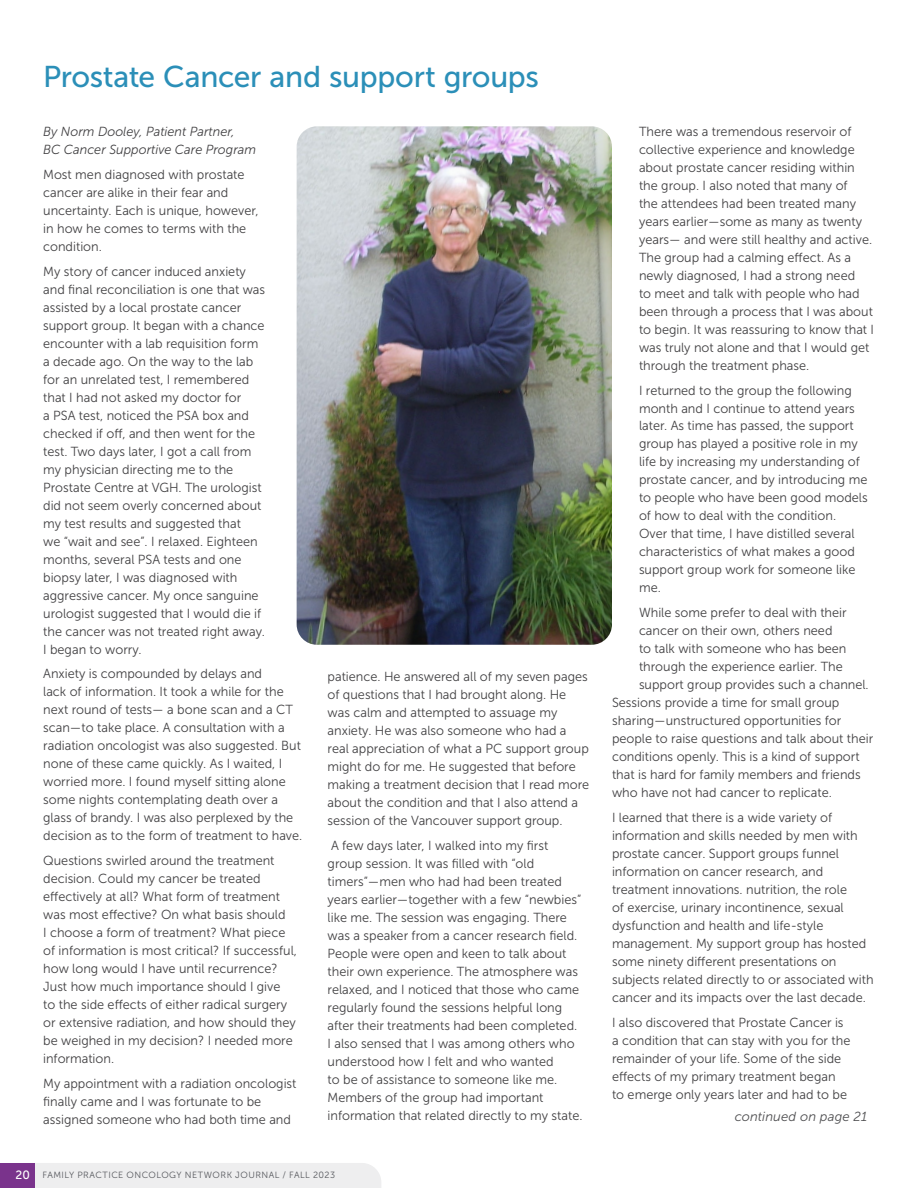
<style>
.page{position:relative;width:918px;height:1188px;background:#fff}
.page>*{position:absolute;margin:0;border:0;box-sizing:border-box;transform-origin:0 0}
.t1{font:30px "Museo Sans 500";letter-spacing:-.01em;color:#2b8fb8}
.t2{font:13.2px/18px "Museo Sans 300";color:#414042}
.t3{font:italic 13.2px/18px "Museo Sans 300";color:#414042}
.t4{font:italic 13.2px "Museo Sans 300";letter-spacing:.005em;color:#4d4d4f}
.t5{font:9px "Museo Sans 300";letter-spacing:.055em;color:#54565b}
.s1{font-family:"Museo Sans 500";font-size:12px;color:#fff}
</style>
<div class="page">
<img style="left:297px;top:126px;width:315px;height:519px">
<div style="left:35px;top:1163px;width:346px;height:25px;background:#eeeeef"></div>
<div style="left:0;top:1163px;width:35px;height:25px;background:#7a338c"></div>
<h1 class="t1" style="left:43px;top:61px;width:497px">Prostate Cancer and support groups</h1>
<p class="t3" style="left:43px;top:123px;width:214px">By Norm Dooley, Patient Partner,<br>BC Cancer Supportive Care Program</p>
<p class="t2" style="left:43px;top:166px;width:217px">Most men diagnosed with prostate cancer are alike in their fear and uncertainty. Each is unique, however, in how he comes to terms with the condition.</p>
<p class="t2" style="left:43px;top:262px;width:224px">My story of cancer induced anxiety and final reconciliation is one that was assisted by a local prostate cancer support group. It began with a chance encounter with a lab requisition form a decade ago. On the way to the lab for an unrelated test, I remembered that I had not asked my doctor for<br>a PSA test, noticed the PSA box and checked if off, and then went for the test. Two days later, I got a call from my physician directing me to the Prostate Centre at VGH. The urologist did not seem overly concerned about my test results and suggested that<br>we “wait and see”. I relaxed. Eighteen months, several PSA tests and one biopsy later, I was diagnosed with aggressive cancer. My once sanguine urologist suggested that I would die if the cancer was not treated right away.<br>I began to worry.</p>
<p class="t2" style="left:43px;top:665px;width:261px">Anxiety is compounded by delays and<br>lack of information. It took a while for the next round of tests— a bone scan and a CT scan—to take place. A consultation with a radiation oncologist was also suggested. But none of these came quickly. As I waited, I worried more. I found myself sitting alone some nights contemplating death over a glass of brandy. I was also perplexed by the decision as to the form of treatment to have.</p>
<p class="t2" style="left:43px;top:852px;width:255px">Questions swirled around the treatment decision. Could my cancer be treated effectively at all? What form of treatment was most effective? On what basis should<br>I choose a form of treatment? What piece of information is most critical? If successful, how long would I have until recurrence?<br>Just how much importance should I give<br>to the side effects of either radical surgery or extensive radiation, and how should they be weighed in my decision? I needed more information.</p>
<p class="t2" style="left:43px;top:1074px;width:255px">My appointment with a radiation oncologist finally came and I was fortunate to be assigned someone who had both time and</p>
<p class="t2" style="left:328px;top:668px;width:263px">patience. He answered all of my seven pages of questions that I had brought along. He was calm and attempted to assuage my anxiety. He was also someone who had a real appreciation of what a PC support group might do for me. He suggested that before making a treatment decision that I read more about the condition and that I also attend a session of the Vancouver support group.</p>
<p class="t2" style="left:328px;top:837px;width:256px">A few days later, I walked into my first group session. It was filled with “old timers”—men who had had been treated years earlier—together with a few “newbies” like me. The session was engaging. There was a speaker from a cancer research field.<br>People were open and keen to talk about their own experience. The atmosphere was relaxed, and I noticed that those who came regularly found the sessions helpful long after their treatments had been completed.<br>I also sensed that I was among others who understood how I felt and who wanted<br>to be of assistance to someone like me.<br>Members of the group had important information that related directly to my state.</p>
<p class="t5" style="left:16px;top:1171px;width:321px"><span class="s1">20</span> FAMILY PRACTICE ONCOLOGY NETWORK JOURNAL / FALL 2023</p>
<p class="t2" style="left:639px;top:122px;width:237px">There was a tremendous reservoir of collective experience and knowledge about prostate cancer residing within the group. I also noted that many of<br>the attendees had been treated many years earlier—some as many as twenty years— and were still healthy and active.<br>The group had a calming effect. As a newly diagnosed, I had a strong need<br>to meet and talk with people who had been through a process that I was about to begin. It was reassuring to know that I was truly not alone and that I would get through the treatment phase.</p>
<p class="t2" style="left:639px;top:381px;width:230px">I returned to the group the following month and I continue to attend years later. As time has passed, the support group has played a positive role in my life by increasing my understanding of prostate cancer, and by introducing me to people who have been good models of how to deal with the condition.<br>Over that time, I have distilled several characteristics of what makes a good support group work for someone like me.</p>
<p class="t2" style="left:639px;top:604px;width:209px">While some prefer to deal with their</p>
<p class="t2" style="left:639px;top:622px;width:195px">cancer on their own, others need</p>
<p class="t2" style="left:639px;top:640px;width:209px">to talk with someone who has been</p>
<p class="t2" style="left:639px;top:658px;width:205px">through the experience earlier. The</p>
<p class="t2" style="left:639px;top:676px;width:231px">support group provides such a channel.</p>
<p class="t2" style="left:612px;top:694px;width:229px">Sessions provide a time for small group</p>
<p class="t2" style="left:612px;top:712px;width:231px">sharing—unstructured opportunities for</p>
<p class="t2" style="left:612px;top:730px;width:263px">people to raise questions and talk about their</p>
<p class="t2" style="left:612px;top:748px;width:249px">conditions openly. This is a kind of support</p>
<p class="t2" style="left:612px;top:766px;width:250px">that is hard for family members and friends</p>
<p class="t2" style="left:612px;top:784px;width:221px">who have not had cancer to replicate.</p>
<p class="t2" style="left:612px;top:808px;width:263px">I learned that there is a wide variety of information and skills needed by men with prostate cancer. Support groups funnel information on cancer research, and treatment innovations. nutrition, the role<br>of exercise, urinary incontinence, sexual dysfunction and health and life-style management. My support group has hosted some ninety different presentations on subjects related directly to or associated with cancer and its impacts over the last decade.</p>
<p class="t2" style="left:612px;top:1013px;width:240px">I also discovered that Prostate Cancer is a condition that can stay with you for the remainder of your life. Some of the side effects of my primary treatment began to emerge only years later and had to be</p>
<p class="t4" style="left:735px;top:1109px;width:134px">continued on page 21</p>
</div>
